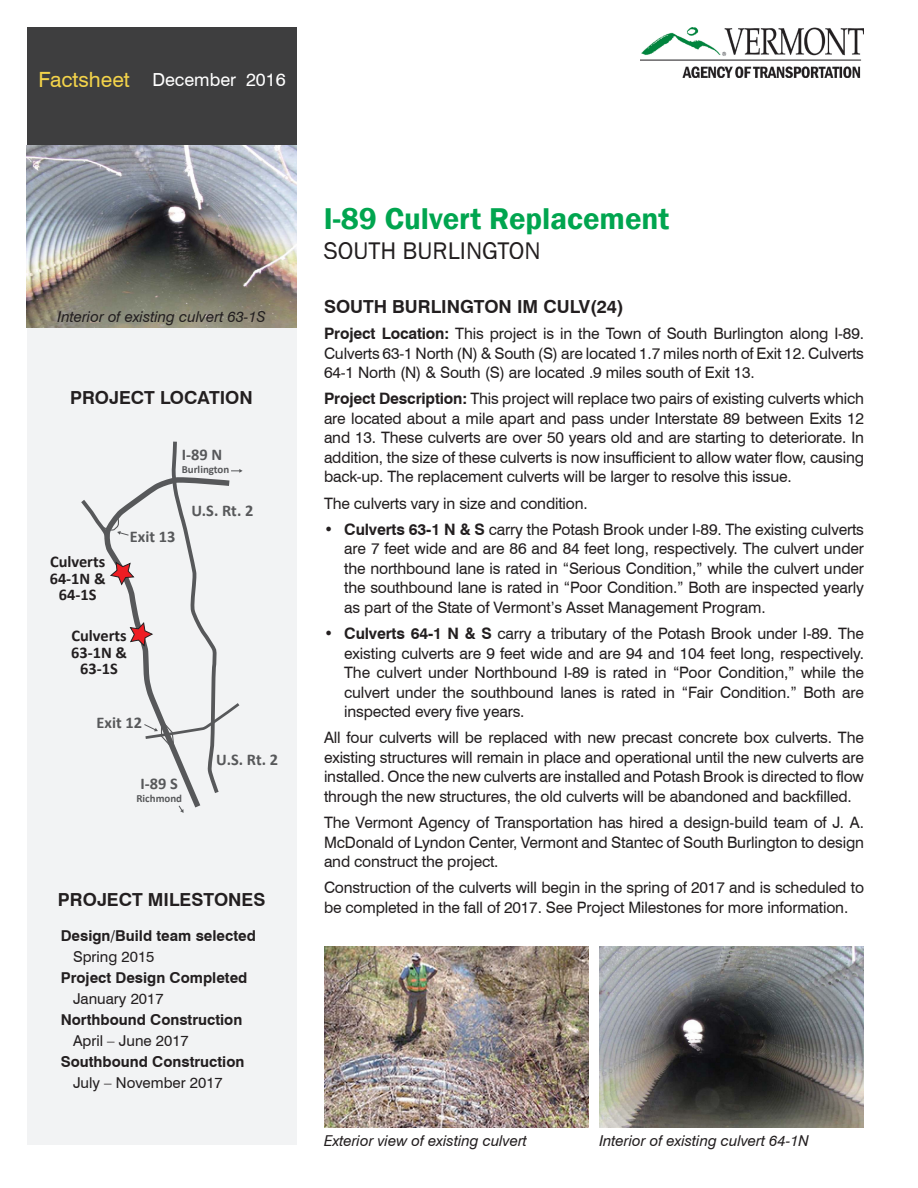
<style>
.page{position:relative;width:918px;height:1188px;background:#fff}
.page>*{position:absolute;margin:0;border:0;box-sizing:border-box;transform-origin:0 0}
.t1{font:600 30.9px "Franklin Gothic";color:#00a54f}
.t2{font:24.75px "Franklin Gothic";color:#231f20}
.t3{font:21px "Swiss 721 BT";color:#f3d34a}
.t4{font:700 18px "Swiss 721 BT";color:#231f20}
.t5{font:18px "Swiss 721 BT";color:#fff}
.t6{font:700 16.35px "Calibri";color:#57585a}
.t7{font:700 16.35px/16.4px "Calibri";color:#231f20;text-align:center}
.Body_text{font:15.75px/19.5px "Swiss 721 BT";letter-spacing:-.01em;color:#231f20;text-align:justify}
.t8{font:700 15px "Swiss 721 BT";color:#231f20}
.Body_text-2{font:italic 15px "Swiss 721 BT";color:#231f20}
.t9{font:15px "Swiss 721 BT";color:#231f20}
.t10{font:700 10.95px "Calibri";color:#57585a}
.s1{font-weight:700}
</style>
<div class="page">
<div style="left:27px;top:297px;width:270px;height:848px;background:#f2f3f4"></div>
<div style="left:27px;top:27px;width:270px;height:119px;background:#3e3e3f"></div>
<img style="left:27px;top:146px;width:270px;height:181px">
<img style="left:640px;top:27px;width:224px;height:50px">
<img style="left:324px;top:946px;width:265px;height:182px">
<img style="left:599px;top:946px;width:265px;height:182px">
<svg style="left:178px;top:805px;width:6px;height:8px"></svg>
<svg style="left:81px;top:441px;width:162px;height:355px"></svg>
<p class="t3" style="left:38px;top:67px;width:93px">Factsheet</p>
<p class="t5" style="left:152px;top:69px;width:135px">December 2016</p>
<p class="Body_text-2" style="left:58px;top:307px;width:210px">Interior of existing culvert 63-1S</p>
<p class="t4" style="left:70px;top:387px;width:184px">PROJECT LOCATION</p>
<p class="t6" style="left:182px;top:443px;width:42px">I-89 N</p>
<p class="t10" style="left:182px;top:462px;width:49px">Burlington</p>
<p class="t7" style="left:50px;top:553px;width:57px">Culverts<br>64-1N &amp;<br>64-1S</p>
<p class="t6" style="left:130px;top:525px;width:47px">Exit 13</p>
<p class="t7" style="left:71px;top:627px;width:57px">Culverts<br>63-1N &amp;<br>63-1S</p>
<p class="t6" style="left:191px;top:499px;width:63px">U.S. Rt. 2</p>
<p class="t6" style="left:97px;top:711px;width:47px">Exit 12</p>
<p class="t6" style="left:141px;top:772px;width:39px">I-89 S</p>
<p class="t10" style="left:136px;top:791px;width:47px">Richmond</p>
<p class="t6" style="left:216px;top:748px;width:63px">U.S. Rt. 2</p>
<p class="t4" style="left:58px;top:889px;width:209px">PROJECT MILESTONES</p>
<p class="t8" style="left:61px;top:927px;width:197px">Design/Build team selected</p>
<p class="t9" style="left:73px;top:948px;width:83px">Spring 2015</p>
<p class="t8" style="left:61px;top:969px;width:188px">Project Design Completed</p>
<p class="t9" style="left:73px;top:990px;width:92px">January 2017</p>
<p class="t8" style="left:61px;top:1011px;width:183px">Northbound Construction</p>
<p class="t9" style="left:73px;top:1032px;width:117px">April – June 2017</p>
<p class="t8" style="left:61px;top:1053px;width:185px">Southbound Construction</p>
<p class="t9" style="left:73px;top:1074px;width:151px">July – November 2017</p>
<p class="t1" style="left:324px;top:200px;width:347px">I-89 Culvert Replacement</p>
<p class="t2" style="left:324px;top:235px;width:218px">SOUTH BURLINGTON</p>
<p class="t4" style="left:324px;top:295px;width:301px">SOUTH BURLINGTON IM CULV(24)</p>
<p class="Body_text" style="left:324px;top:324px;width:542px"><span class="s1">Project Location:</span> This project is in the Town of South Burlington along I-89.<br>Culverts 63-1 North (N) &amp; South (S) are located 1.7 miles north of Exit 12. Culverts 64-1 North (N) &amp; South (S) are located .9 miles south of Exit 13.</p>
<p class="Body_text" style="left:324px;top:389px;width:542px"><span class="s1">Project Description:</span> This project will replace two pairs of existing culverts which are located about a mile apart and pass under Interstate 89 between Exits 12 and 13. These culverts are over 50 years old and are starting to deteriorate. In addition, the size of these culverts is now insufficient to allow water flow, causing back-up. The replacement culverts will be larger to resolve this issue.</p>
<p class="Body_text" style="left:324px;top:493px;width:265px">The culverts vary in size and condition.</p>
<p class="Body_text" style="left:344px;top:519px;width:521px;text-indent:-20px"><span class="s1">• Culverts 63-1 N &amp; S</span> carry the Potash Brook under I-89. The existing culverts are 7 feet wide and are 86 and 84 feet long, respectively. The culvert under the northbound lane is rated in “Serious Condition,” while the culvert under the southbound lane is rated in “Poor Condition.” Both are inspected yearly as part of the State of Vermont’s Asset Management Program.</p>
<p class="Body_text" style="left:344px;top:624px;width:521px;text-indent:-20px"><span class="s1">• Culverts 64-1 N &amp; S</span> carry a tributary of the Potash Brook under I-89. The existing culverts are 9 feet wide and are 94 and 104 feet long, respectively.<br>The culvert under Northbound I-89 is rated in “Poor Condition,” while the culvert under the southbound lanes is rated in “Fair Condition.” Both are inspected every five years.</p>
<p class="Body_text" style="left:324px;top:728px;width:542px">All four culverts will be replaced with new precast concrete box culverts. The existing structures will remain in place and operational until the new culverts are installed. Once the new culverts are installed and Potash Brook is directed to flow through the new structures, the old culverts will be abandoned and backfilled.</p>
<p class="Body_text" style="left:324px;top:813px;width:542px">The Vermont Agency of Transportation has hired a design-build team of J. A.<br>McDonald of Lyndon Center, Vermont and Stantec of South Burlington to design and construct the project.</p>
<p class="Body_text" style="left:324px;top:878px;width:542px">Construction of the culverts will begin in the spring of 2017 and is scheduled to be completed in the fall of 2017. See Project Milestones for more information.</p>
<p class="Body_text-2" style="left:324px;top:1131px;width:204px">Exterior view of existing culvert</p>
<p class="Body_text-2" style="left:599px;top:1131px;width:211px">Interior of existing culvert 64-1N</p>
</div>
